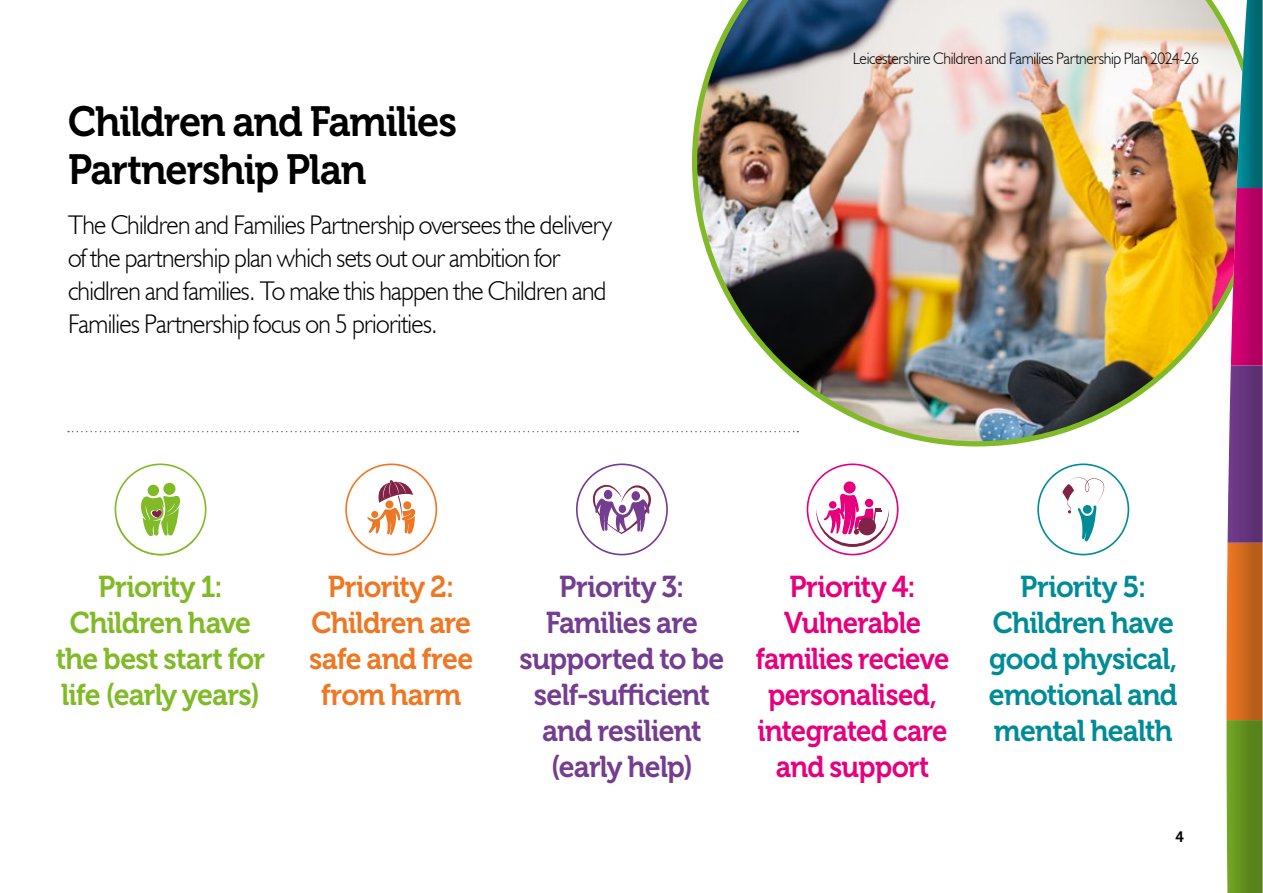
<style>
.page{position:relative;width:1263px;height:893px;background:#fff}
.page>*{position:absolute;margin:0;border:0;box-sizing:border-box;transform-origin:0 0}
.t1{font:42px/48px "Museo 700";letter-spacing:-.03em;color:#000;scale:.95 1}
.t2{font:30px/36px "Museo 700";letter-spacing:-.03em;color:#743d90;text-align:center;scale:.95 1}
.t3{font:30px/36px "Museo 700";letter-spacing:-.03em;color:#e6007d;text-align:center;scale:.95 1}
.t4{font:30px/36px "Museo 700";letter-spacing:-.03em;color:#008c97;text-align:center;scale:.95 1}
.t5{font:30px/36px "Museo 700";letter-spacing:-.03em;color:#80ba27;text-align:center;scale:.95 1}
.t6{font:30px/36px "Museo 700";letter-spacing:-.03em;color:#ee7723;text-align:center;scale:.95 1}
.Intro_P{font:300 27px/33px "Humanist 521 BT";letter-spacing:-.025em;color:#000;scale:.95 1}
.Body_Copy_P{font:300 16.5px "Humanist 521 BT";letter-spacing:-.02em;color:#000;scale:.95 1}
.t7{font:15px "Museo 700";color:#000;scale:.95 1}
</style>
<div class="page">
<div style="left:345px;top:463px;width:92px;height:92px;border:2px solid #ee7723;border-radius:50%"></div>
<svg style="left:367px;top:480px;width:49px;height:55px"></svg>
<div style="left:576px;top:463px;width:92px;height:92px;border:2px solid #743d90;border-radius:50%"></div>
<svg style="left:593px;top:485px;width:58px;height:49px"></svg>
<div style="left:807px;top:463px;width:91px;height:92px;border:2px solid #e6007d;border-radius:50%"></div>
<div style="left:844px;top:481px;width:12px;height:12px;background:#e6007d;border-radius:50%"></div>
<svg style="left:816px;top:493px;width:73px;height:54px"></svg>
<div style="left:1037px;top:463px;width:92px;height:92px;border:2px solid #008c97;border-radius:50%"></div>
<svg style="left:1062px;top:477px;width:42px;height:65px"></svg>
<div style="left:147px;top:485px;width:12px;height:11px;background:#80ba27;border-radius:50%"></div>
<div style="left:163px;top:483px;width:13px;height:12px;background:#80ba27;border-radius:50%"></div>
<svg style="left:115px;top:495px;width:81px;height:61px"></svg>
<img style="left:692px;top:0;width:529px;height:446px">
<svg style="left:68px;top:431px;width:730px;height:1px"></svg>
<svg style="left:1221px;top:0;width:42px;height:893px"></svg>
<h2 class="t1" style="left:68px;top:98px;width:411px">Children and Families<br>Partnership Plan</h2>
<p class="Intro_P" style="left:68px;top:207px;width:574px">The Children and Families Partnership oversees the delivery of the partnership plan which sets out our ambition for chidlren and families. To make this happen the Children and Families Partnership focus on 5 priorities.</p>
<p class="Body_Copy_P" style="left:853px;top:48px;width:366px">Leicestershire Children and Families Partnership Plan 2024-26</p>
<h3 class="t5" style="left:56px;top:569px;width:222px">Priority 1:<br>Children have the best start for life (early years)</h3>
<h3 class="t6" style="left:309px;top:569px;width:174px">Priority 2:<br>Children are safe and free from harm</h3>
<h3 class="t2" style="left:519px;top:569px;width:217px">Priority 3:<br>Families are supported to be self-sufficient and resilient (early help)</h3>
<h3 class="t3" style="left:756px;top:569px;width:205px">Priority 4:<br>Vulnerable families recieve personalised, integrated care and support</h3>
<h3 class="t4" style="left:989px;top:569px;width:200px">Priority 5:<br>Children have good physical, emotional and mental health</h3>
<p class="t7" style="left:1175px;top:828px;width:10px">4</p>
</div>
